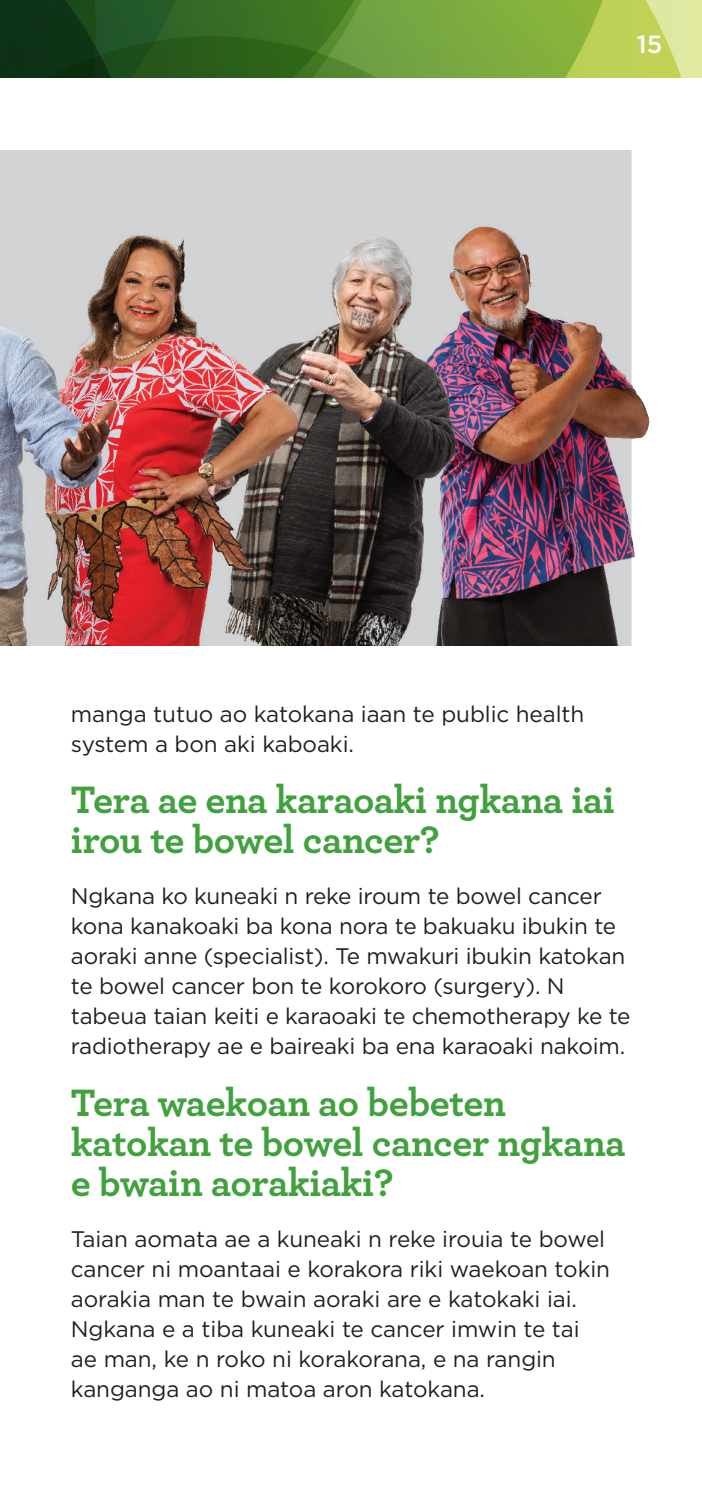
<style>
.page{position:relative;width:702px;height:1489px;background:#fff}
.page>*{position:absolute;margin:0;border:0;box-sizing:border-box;transform-origin:0 0}
.t1{font:700 40px/40px "Archer";letter-spacing:-.015em;color:#40a13e}
.t2{font:500 25px "Gotham";color:#fff}
.t3{font:22.5px/30px "Gotham";letter-spacing:-.01em;color:#231f20}
</style>
<div class="page">
<svg style="left:633px;top:0;width:69px;height:78px;background:#d1dd7e"></svg>
<svg style="left:557px;top:0;width:76px;height:78px;background:#a9c54c"></svg>
<svg style="left:0;top:0;width:557px;height:78px;background:#46762b"></svg>
<img style="left:0;top:151px;width:650px;height:494px">
<p class="t2" style="left:636px;top:28px;width:27px">15</p>
<p class="t3" style="left:71px;top:698px;width:515px">manga tutuo ao katokana iaan te public health system a bon aki kaboaki.</p>
<h1 class="t1" style="left:71px;top:776px;width:545px">Tera ae ena karaoaki ngkana iai irou te bowel cancer?</h1>
<p class="t3" style="left:71px;top:880px;width:561px">Ngkana ko kuneaki n reke iroum te bowel cancer kona kanakoaki ba kona nora te bakuaku ibukin te aoraki anne (specialist). Te mwakuri ibukin katokan te bowel cancer bon te korokoro (surgery). N tabeua taian keiti e karaoaki te chemotherapy ke te radiotherapy ae e baireaki ba ena karaoaki nakoim.</p>
<h1 class="t1" style="left:71px;top:1079px;width:556px">Tera waekoan ao bebeten katokan te bowel cancer ngkana e bwain aorakiaki?</h1>
<p class="t3" style="left:71px;top:1223px;width:540px">Taian aomata ae a kuneaki n reke irouia te bowel cancer ni moantaai e korakora riki waekoan tokin aorakia man te bwain aoraki are e katokaki iai.<br>Ngkana e a tiba kuneaki te cancer imwin te tai ae man, ke n roko ni korakorana, e na rangin kanganga ao ni matoa aron katokana.</p>
</div>
